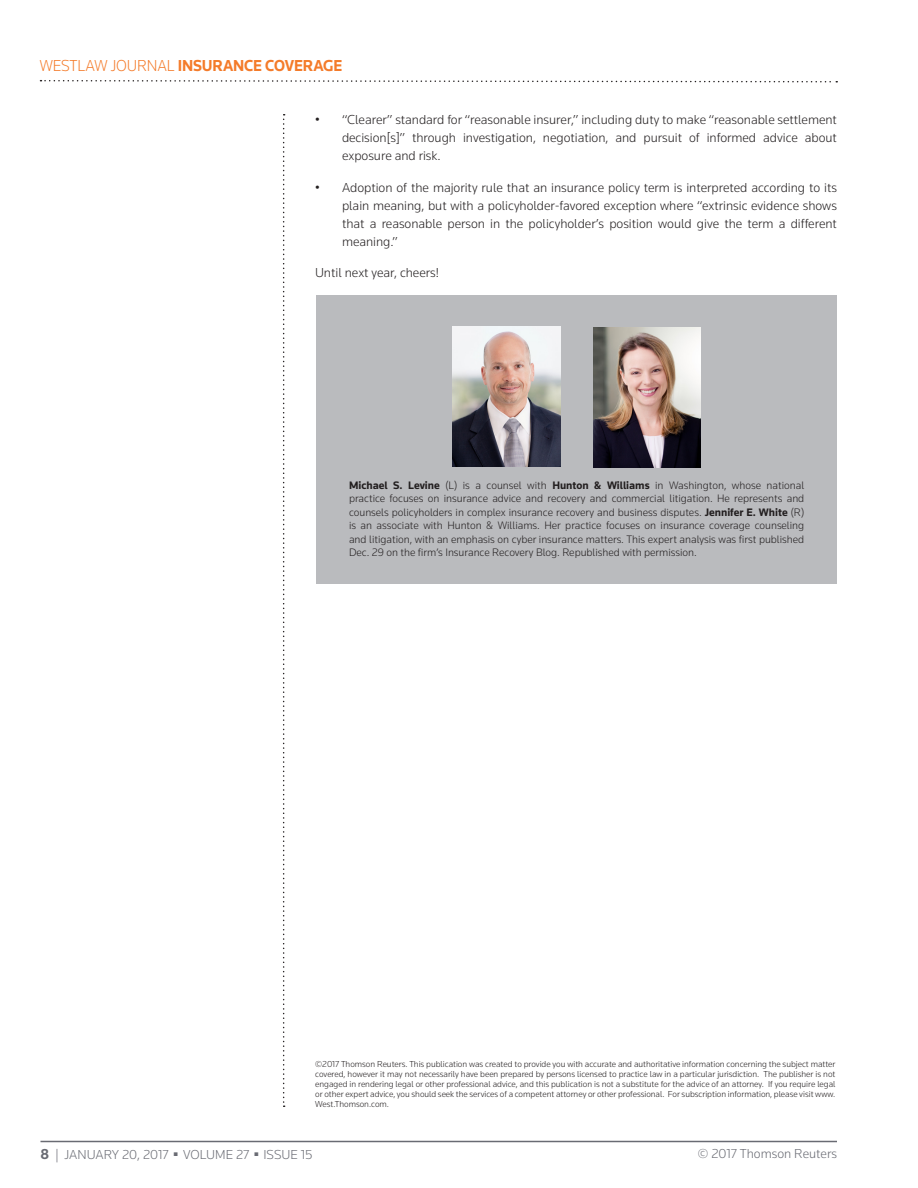
<style>
.page{position:relative;width:918px;height:1188px;background:#fff}
.page>*{position:absolute;margin:0;border:0;box-sizing:border-box;transform-origin:0 0}
.t1{font:700 16.5px "Knowledge";letter-spacing:-.01em;color:#f47b2a;scale:.95 1}
.t2{font:300 13.5px/18px "Knowledge";color:#231f20;text-align:justify}
.t3{font:300 13.5px "Knowledge";color:#696b73}
.AB{font:300 11.25px/13.5px "Knowledge";color:#231f20;text-align:justify}
.t4{font:300 9px/9.9px "Knowledge";color:#231f20;text-align:justify}
.s1{font-weight:300}
.s2{font-weight:700}
.s3{font-weight:700;font-size:15px}
</style>
<div class="page">
<hr style="left:40px;top:1141px;width:797px;height:1px;background:#696b73">
<svg style="left:40px;top:80px;width:797px;height:3px"></svg>
<svg style="left:283px;top:114px;width:2px;height:993px"></svg>
<div style="left:317px;top:295px;width:520px;height:289px;background:#babbbe"></div>
<img style="left:453px;top:326px;width:108px;height:141px">
<img style="left:593px;top:327px;width:107px;height:140px">
<h1 class="t1" style="left:40px;top:56px;width:320px"><span class="s1">WESTLAW JOURNAL</span> INSURANCE COVERAGE</h1>
<p class="t2" style="left:342px;top:111px;width:497px;text-indent:-27px">• “Clearer” standard for “reasonable insurer,” including duty to make “reasonable settlement decision[s]” through investigation, negotiation, and pursuit of informed advice about exposure and risk.</p>
<p class="t2" style="left:342px;top:178px;width:497px;text-indent:-27px">• Adoption of the majority rule that an insurance policy term is interpreted according to its plain meaning, but with a policyholder-favored exception where “extrinsic evidence shows that a reasonable person in the policyholder’s position would give the term a different meaning.”</p>
<p class="t2" style="left:315px;top:264px;width:125px">Until next year, cheers!</p>
<p class="AB" style="left:349px;top:478px;width:457px"><span class="s2">Michael S. Levine</span> (L) is a counsel with <span class="s2">Hunton &amp; Williams</span> in Washington, whose national practice focuses on insurance advice and recovery and commercial litigation. He represents and counsels policyholders in complex insurance recovery and business disputes. <span class="s2">Jennifer E. White</span> (R) is an associate with Hunton &amp; Williams. Her practice focuses on insurance coverage counseling and litigation, with an emphasis on cyber insurance matters. This expert analysis was first published Dec. 29 on the firm’s Insurance Recovery Blog. Republished with permission.</p>
<p class="t4" style="left:315px;top:1059px;width:522px">©2017 Thomson Reuters. This publication was created to provide you with accurate and authoritative information concerning the subject matter covered, however it may not necessarily have been prepared by persons licensed to practice law in a particular jurisdiction. The publisher is not engaged in rendering legal or other professional advice, and this publication is not a substitute for the advice of an attorney. If you require legal or other expert advice, you should seek the services of a competent attorney or other professional. For subscription information, please visit www.<br>West.Thomson.com.</p>
<h2 class="t3" style="left:40px;top:1146px;width:274px"><span class="s3">8</span> | JANUARY 20, 2017 ■ VOLUME 27 ■ ISSUE 15</h2>
<h2 class="t3" style="left:698px;top:1145px;width:141px">© 2017 Thomson Reuters</h2>
</div>
